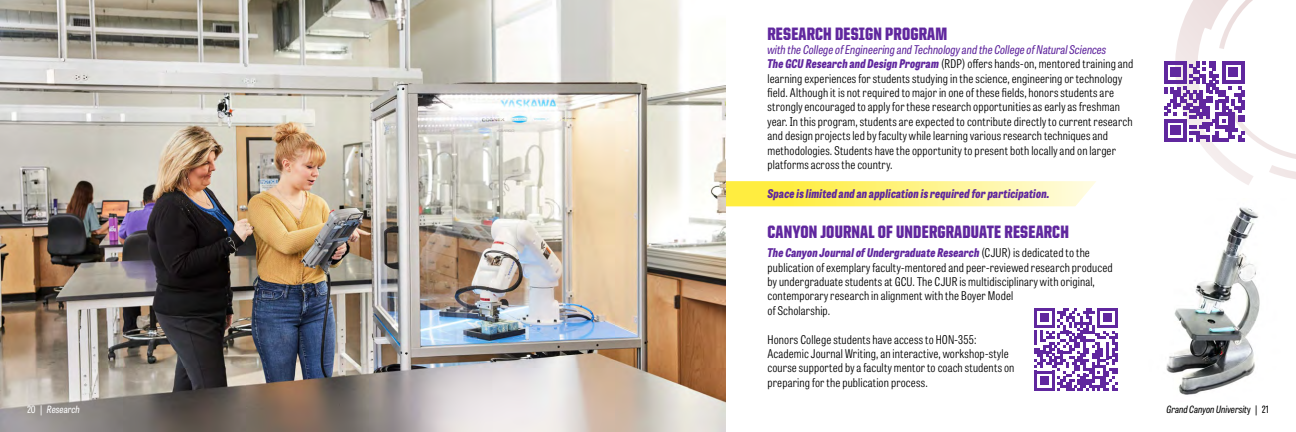
<style>
.page{position:relative;width:1296px;height:432px;background:#fff}
.page>*{position:absolute;margin:0;border:0;box-sizing:border-box;transform-origin:0 0}
.t1{font:900 18px "United Sans Cond";letter-spacing:.01em;color:#60279e}
.t2{font:300 12px/14.4px "Tablet Gothic Condensed";letter-spacing:.015em;color:#000}
.t3{font:italic 800 12px "Tablet Gothic Condensed";letter-spacing:.015em;color:#60279e}
.t4{font:italic 10px "Tablet Gothic Condensed";color:#000}
.t5{font:italic 10px "Tablet Gothic Condensed";color:#fff}
.s1{font-weight:400;font-style:italic;color:#60279e}
.s2{font-weight:800;font-style:italic;color:#60279e}
.s3{font-style:normal}
</style>
<div class="page">
<img style="left:1166px;top:207px;width:94px;height:188px">
<svg style="left:725px;top:181px;width:371px;height:25px;background:#fef385"></svg>
<img style="left:0;top:0;width:725px;height:432px">
<svg style="left:1034px;top:308px;width:84px;height:83px"></svg>
<svg style="left:1164px;top:0;width:132px;height:185px"></svg>
<h1 class="t1" style="left:768px;top:24px;width:181px">RESEARCH DESIGN PROGRAM</h1>
<p class="t2" style="left:768px;top:42px;width:367px"><span class="s1">with the College of Engineering and Technology and the College of Natural Sciences<br></span><span class="s2">The GCU Research and Design Program</span> (RDP) offers hands-on, mentored training and learning experiences for students studying in the science, engineering or technology field. Although it is not required to major in one of these fields, honors students are strongly encouraged to apply for these research opportunities as early as freshman year. In this program, students are expected to contribute directly to current research and design projects led by faculty while learning various research techniques and methodologies. Students have the opportunity to present both locally and on larger platforms across the country.</p>
<p class="t3" style="left:768px;top:184px;width:284px">Space is limited and an application is required for participation.</p>
<h1 class="t1" style="left:768px;top:223px;width:303px">CANYON JOURNAL OF UNDERGRADUATE RESEARCH</h1>
<p class="t2" style="left:768px;top:245px;width:347px"><span class="s2">The Canyon Journal of Undergraduate Research</span> (CJUR) is dedicated to the publication of exemplary faculty-mentored and peer-reviewed research produced by undergraduate students at GCU. The CJUR is multidisciplinary with original, contemporary research in alignment with the Boyer Model<br>of Scholarship.</p>
<p class="t2" style="left:768px;top:332px;width:248px">Honors College students have access to HON-355:<br>Academic Journal Writing, an interactive, workshop-style course supported by a faculty mentor to coach students on preparing for the publication process.</p>
<p class="t5" style="left:27px;top:402px;width:54px"><span class="s3">20 |</span> Research</p>
<p class="t4" style="left:1166px;top:402px;width:104px">Grand Canyon Universit<span class="s3">y | 21</span></p>
</div>
